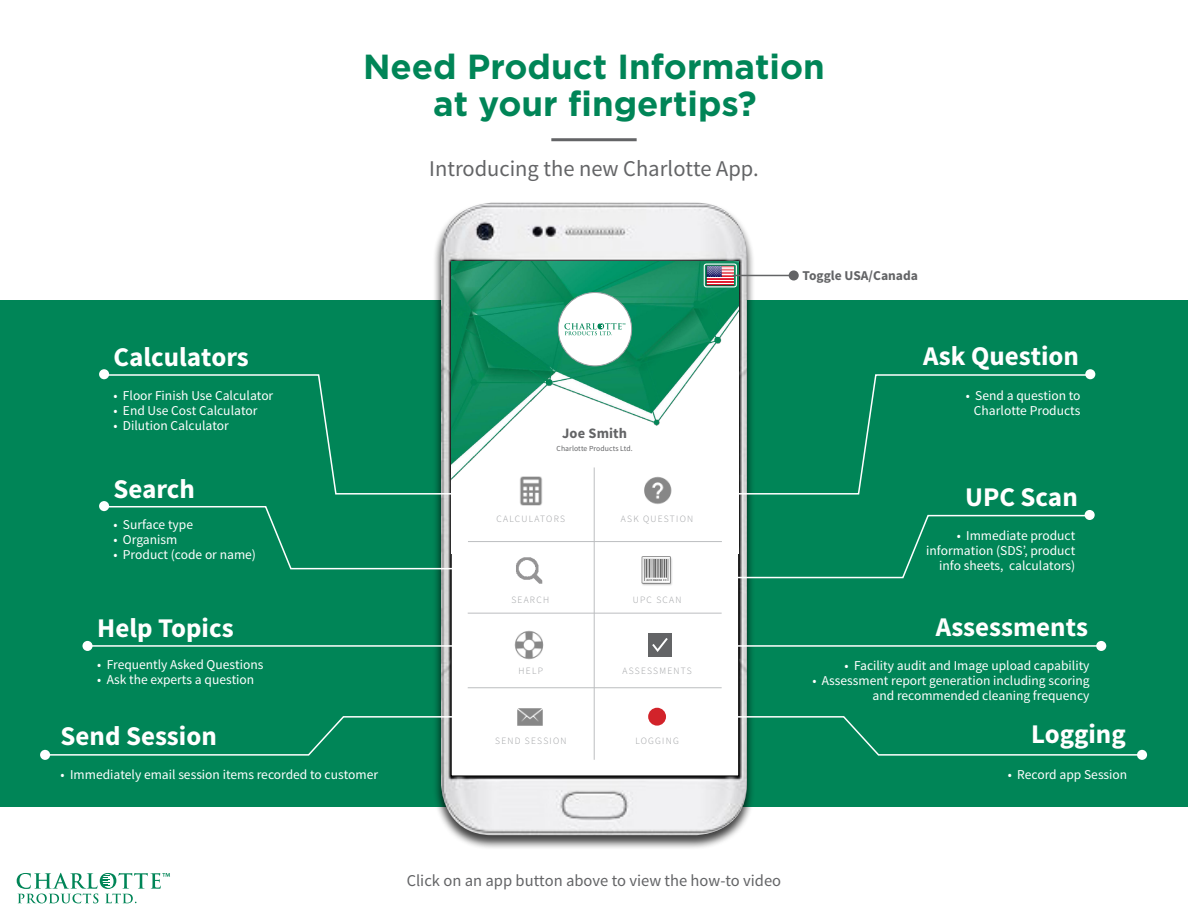
<style>
.page{position:relative;width:1188px;height:918px;background:#fff}
.page>*{position:absolute;margin:0;border:0;box-sizing:border-box;transform-origin:0 0}
.t1{font:700 34.8px/37.5px "Gotham";color:#008557;text-align:center}
.t2{font:700 27px "Source Sans Pro";color:#fff}
.t3{font:22.5px "Source Sans Pro";color:#636466}
.t4{font:16.5px "Source Sans Pro";color:#636466}
.t5{font:700 14.4px "Source Sans Pro";letter-spacing:.01em;color:#636466}
.t6{font:13.5px/15px "Source Sans Pro";color:#fff;text-align:right}
.t7{font:700 13.5px "Source Sans Pro";color:#636466}
.t8{font:300 9.6px "Source Sans Pro";letter-spacing:.13em;color:#9d9fa2}
.t9{font:7.65px "Source Sans Pro";letter-spacing:.01em;color:#636466}
</style>
<div class="page">
<div style="left:0;top:300px;width:1188px;height:507px;background:#008557"></div>
<div style="left:433px;top:201px;width:322px;height:649px;background:#000;opacity:.75"></div>
<img style="left:441px;top:203px;width:306px;height:632px">
<div style="left:451px;top:263px;width:288px;height:513px;background:#fff"></div>
<img style="left:451px;top:262px;width:287px;height:259px">
<div style="left:558px;top:293px;width:74px;height:73px;background:#fff;border-radius:50%"></div>
<div style="left:558px;top:292px;width:74px;height:74px;border:1px solid #9d9fa2;border-radius:50%"></div>
<svg style="left:564px;top:323px;width:61px;height:13px"></svg>
<hr style="left:468px;top:541px;width:254px;height:1px;background:#bcbec0">
<hr style="left:468px;top:613px;width:254px;height:1px;background:#bcbec0">
<hr style="left:468px;top:687px;width:254px;height:1px;background:#bcbec0">
<hr style="left:594px;top:467px;width:1px;height:293px;background:#bcbec0">
<img style="left:516px;top:472px;width:30px;height:36px">
<img style="left:643px;top:476px;width:29px;height:28px">
<img style="left:517px;top:708px;width:26px;height:18px">
<img style="left:516px;top:557px;width:27px;height:27px">
<img style="left:642px;top:556px;width:30px;height:30px">
<img style="left:514px;top:630px;width:30px;height:30px">
<div style="left:648px;top:708px;width:18px;height:18px;background:#d2232a;border-radius:50%"></div>
<div style="left:648px;top:633px;width:23px;height:24px;background:#636466"></div>
<svg style="left:652px;top:638px;width:16px;height:14px"></svg>
<hr style="left:551px;top:138px;width:86px;height:3px;background:#636466">
<svg style="left:101px;top:374px;width:407px;height:121px"></svg>
<div style="left:99px;top:369px;width:10px;height:10px;background:#fff;border-radius:50%"></div>
<svg style="left:101px;top:505px;width:407px;height:65px"></svg>
<div style="left:99px;top:501px;width:10px;height:10px;background:#fff;border-radius:50%"></div>
<svg style="left:686px;top:514px;width:407px;height:65px"></svg>
<div style="left:1085px;top:510px;width:10px;height:10px;background:#fff;border-radius:50%"></div>
<svg style="left:686px;top:374px;width:407px;height:121px"></svg>
<div style="left:1085px;top:369px;width:10px;height:10px;background:#fff;border-radius:50%"></div>
<hr style="left:697px;top:645px;width:402px;height:2px;background:#fff">
<div style="left:1096px;top:641px;width:10px;height:10px;background:#fff;border-radius:50%"></div>
<hr style="left:90px;top:645px;width:402px;height:2px;background:#fff">
<div style="left:82px;top:641px;width:11px;height:10px;background:#fff;border-radius:50%"></div>
<svg style="left:47px;top:715px;width:405px;height:41px"></svg>
<div style="left:40px;top:750px;width:10px;height:10px;background:#fff;border-radius:50%"></div>
<svg style="left:738px;top:715px;width:402px;height:41px"></svg>
<div style="left:1137px;top:750px;width:10px;height:10px;background:#fff;border-radius:50%"></div>
<img style="left:707px;top:266px;width:27px;height:19px">
<div style="left:704px;top:264px;width:33px;height:23px;border:1px solid #fff;border-radius:2px"></div>
<svg style="left:17px;top:873px;width:153px;height:30px"></svg>
<hr style="left:733px;top:275px;width:57px;height:1px;background:#636466">
<div style="left:789px;top:270px;width:10px;height:11px;background:#636466;border-radius:50%"></div>
<h1 class="t1" style="left:363px;top:47px;width:463px">Need Product Information at your fingertips?</h1>
<h3 class="t3" style="left:429px;top:155px;width:331px">Introducing the new Charlotte App.</h3>
<p class="t7" style="left:803px;top:267px;width:117px">Toggle USA/Canada</p>
<h2 class="t2" style="left:113px;top:340px;width:137px">Calculators</h2>
<h2 class="t2" style="left:923px;top:338px;width:157px">Ask Question</h2>
<p class="t6" style="left:113px;top:389px;width:161px">• Floor Finish Use Calculator</p>
<p class="t6" style="left:113px;top:404px;width:146px">• End Use Cost Calculator</p>
<p class="t6" style="left:113px;top:419px;width:117px">• Dilution Calculator</p>
<p class="t5" style="left:562px;top:424px;width:67px">Joe Smith</p>
<p class="t9" style="left:557px;top:444px;width:78px">Charlotte Products Ltd.</p>
<p class="t6" style="left:966px;top:389px;width:116px">• Send a question to<br>Charlotte Products</p>
<h2 class="t2" style="left:113px;top:471px;width:83px">Search</h2>
<h2 class="t2" style="left:965px;top:480px;width:114px">UPC Scan</h2>
<p class="t6" style="left:113px;top:517px;width:81px">• Surface type</p>
<p class="t6" style="left:113px;top:532px;width:66px">• Organism</p>
<p class="t6" style="left:113px;top:547px;width:144px">• Product (code or name)</p>
<p class="t8" style="left:497px;top:513px;width:70px">CALCULATORS</p>
<p class="t8" style="left:621px;top:513px;width:74px">ASK QUESTION</p>
<p class="t6" style="left:926px;top:529px;width:151px">• Immediate product information (SDS’, product info sheets, calculators)</p>
<p class="t8" style="left:511px;top:594px;width:39px">SEARCH</p>
<p class="t8" style="left:633px;top:594px;width:50px">UPC SCAN</p>
<h2 class="t2" style="left:97px;top:611px;width:138px">Help Topics</h2>
<h2 class="t2" style="left:936px;top:609px;width:154px">Assessments</h2>
<p class="t6" style="left:97px;top:657px;width:168px">• Frequently Asked Questions</p>
<p class="t6" style="left:97px;top:672px;width:159px">• Ask the experts a question</p>
<p class="t8" style="left:519px;top:665px;width:26px">HELP</p>
<p class="t8" style="left:623px;top:665px;width:71px">ASSESSMENTS</p>
<p class="t6" style="left:844px;top:658px;width:247px">• Facility audit and Image upload capability</p>
<p class="t6" style="left:812px;top:673px;width:279px">• Assessment report generation including scoring and recommended cleaning frequency</p>
<h2 class="t2" style="left:61px;top:718px;width:158px">Send Session</h2>
<p class="t8" style="left:495px;top:735px;width:73px">SEND SESSION</p>
<p class="t8" style="left:635px;top:735px;width:45px">LOGGING</p>
<h2 class="t2" style="left:1031px;top:717px;width:96px">Logging</h2>
<p class="t6" style="left:61px;top:767px;width:319px">• Immediately email session items recorded to customer</p>
<p class="t6" style="left:1008px;top:767px;width:121px">• Record app Session</p>
<p class="t4" style="left:407px;top:870px;width:376px">Click on an app button above to view the how-to video</p>
</div>
